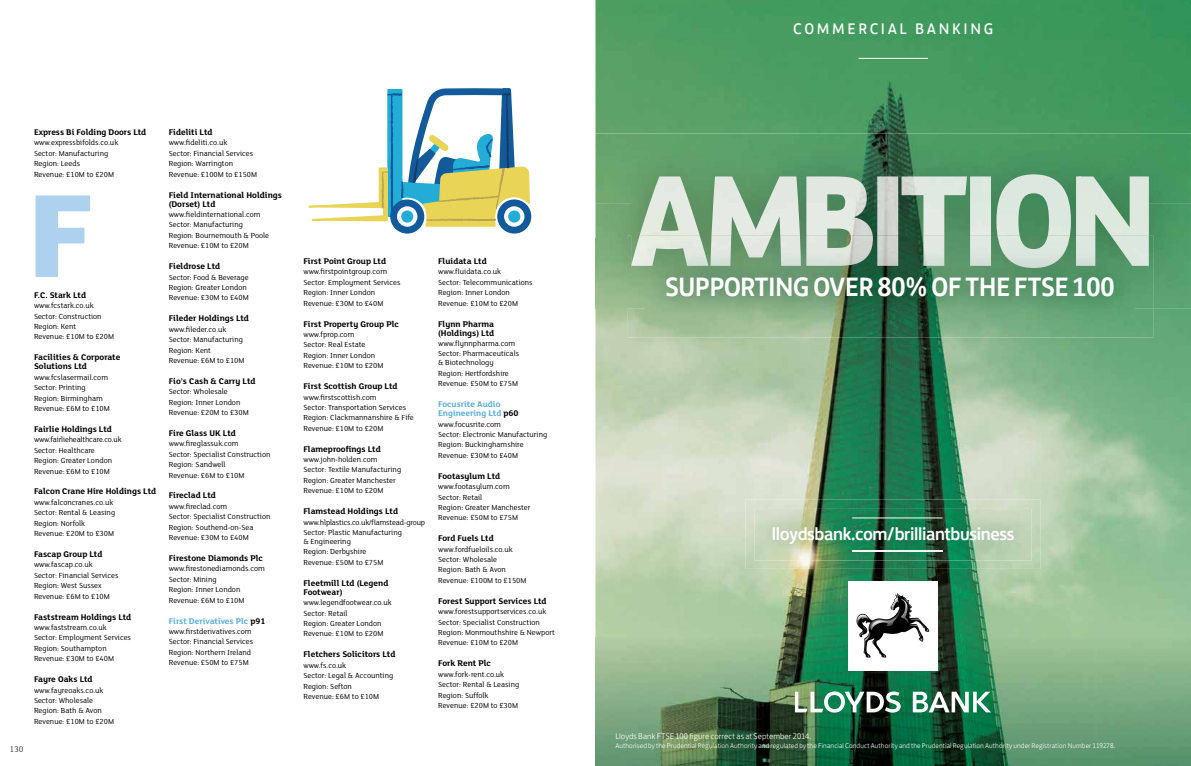
<style>
.page{position:relative;width:1191px;height:766px;background:#fff}
.page>*{position:absolute;margin:0;border:0;box-sizing:border-box;transform-origin:0 0}
.t1{font:800 128.5px "FS Lola";color:#add1ef}
.t2{font:500 27.2px "Lloyds Bank Jack";letter-spacing:-.03em;color:#fff}
.t3{font:500 18.5px "Lloyds Bank Jack";letter-spacing:-.02em;color:#fff}
.t4{font:15.7px "Lloyds Bank Jack";letter-spacing:.17em;color:#fff}
.t5{font:700 9px/9px "FS Lola";color:#000}
.t6{font:700 9px/9px "FS Lola";color:#5aafe1}
.t7{font:300 9px "FS Lola";color:#000}
.t8{font:300 8.4px "Lloyds Bank Jack";letter-spacing:.01em;color:#fff}
.t9{font:8px/10.4px "FS Lola";color:#000}
.t10{font:300 7px "Lloyds Bank Jack";letter-spacing:.015em;color:#fff}
.s1{color:#000}
</style>
<div class="page">
<img style="left:595px;top:0;width:596px;height:765px">
<div style="left:848px;top:581px;width:89px;height:89px;background:#fff"></div>
<svg style="left:795px;top:691px;width:105px;height:21px"></svg>
<svg style="left:912px;top:691px;width:79px;height:21px"></svg>
<img style="left:856px;top:593px;width:43px;height:44px">
<svg style="left:858px;top:597px;width:51px;height:33px"></svg>
<img style="left:745px;top:499px;width:295px;height:69px">
<img style="left:754px;top:508px;width:277px;height:52px">
<img style="left:852px;top:550px;width:90px;height:1px">
<hr style="left:852px;top:517px;width:90px;height:1px;background:#fff">
<hr style="left:858px;top:58px;width:70px;height:1px;background:#fff">
<img style="left:595px;top:133px;width:596px;height:70px">
<img style="left:595px;top:203px;width:36px;height:35px">
<img style="left:1148px;top:203px;width:43px;height:106px">
<img style="left:595px;top:238px;width:33px;height:71px">
<img style="left:631px;top:174px;width:517px;height:82px">
<img style="left:628px;top:309px;width:525px;height:28px">
<img style="left:628px;top:236px;width:17px;height:73px">
<img style="left:1135px;top:236px;width:18px;height:73px">
<img style="left:645px;top:268px;width:490px;height:50px">
<img style="left:645px;top:256px;width:490px;height:12px">
<div style="left:391px;top:200px;width:32px;height:33px;background:#125a99;border-radius:50%"></div>
<div style="left:390px;top:199px;width:34px;height:34px;border:2px solid #125a99;border-radius:50%"></div>
<div style="left:498px;top:200px;width:32px;height:33px;background:#125a99;border-radius:50%"></div>
<div style="left:497px;top:199px;width:34px;height:34px;border:2px solid #125a99;border-radius:50%"></div>
<svg style="left:308px;top:88px;width:223px;height:139px"></svg>
<p class="t7" style="left:9px;top:742px;width:16px">130</p>
<p class="t5" style="left:34px;top:127px;width:114px">Express Bi Folding Doors Ltd</p>
<p class="t9" style="left:34px;top:137px;width:86px">www.expressbifolds.co.uk<br>Sector: Manufacturing<br>Region: Leeds<br>Revenue: £10M to £20M</p>
<h1 class="t1" style="left:27px;top:146px;width:69px">F</h1>
<p class="t5" style="left:34px;top:290px;width:54px">F.C. Stark Ltd</p>
<p class="t9" style="left:34px;top:300px;width:81px">www.fcstark.co.uk<br>Sector: Construction<br>Region: Kent<br>Revenue: £10M to £20M</p>
<p class="t5" style="left:34px;top:352px;width:88px">Facilities &amp; Corporate<br>Solutions Ltd</p>
<p class="t9" style="left:34px;top:371px;width:77px">www.fcslasermail.com<br>Sector: Printing<br>Region: Birmingham<br>Revenue: £6M to £10M</p>
<p class="t5" style="left:34px;top:424px;width:79px">Fairlie Holdings Ltd</p>
<p class="t9" style="left:34px;top:434px;width:89px">www.fairliehealthcare.co.uk<br>Sector: Healthcare<br>Region: Greater London<br>Revenue: £6M to £10M</p>
<p class="t5" style="left:34px;top:486px;width:124px">Falcon Crane Hire Holdings Ltd</p>
<p class="t9" style="left:34px;top:496px;width:83px">www.falconcranes.co.uk<br>Sector: Rental &amp; Leasing<br>Region: Norfolk<br>Revenue: £20M to £30M</p>
<p class="t5" style="left:34px;top:549px;width:70px">Fascap Group Ltd</p>
<p class="t9" style="left:34px;top:559px;width:86px">www.fascap.co.uk<br>Sector: Financial Services<br>Region: West Sussex<br>Revenue: £6M to £10M</p>
<p class="t5" style="left:34px;top:611px;width:99px">Faststream Holdings Ltd</p>
<p class="t9" style="left:34px;top:621px;width:98px">www.faststream.co.uk<br>Sector: Employment Services<br>Region: Southampton<br>Revenue: £30M to £40M</p>
<p class="t5" style="left:34px;top:674px;width:60px">Fayre Oaks Ltd</p>
<p class="t9" style="left:34px;top:684px;width:81px">www.fayreoaks.co.uk<br>Sector: Wholesale<br>Region: Bath &amp; Avon<br>Revenue: £10M to £20M</p>
<p class="t5" style="left:169px;top:127px;width:45px">Fideliti Ltd</p>
<p class="t9" style="left:169px;top:137px;width:90px">www.fideliti.co.uk<br>Sector: Financial Services<br>Region: Warrington<br>Revenue: £100M to £150M</p>
<p class="t5" style="left:169px;top:189px;width:115px">Field International Holdings (Dorset) Ltd</p>
<p class="t9" style="left:169px;top:209px;width:102px">www.fieldinternational.com<br>Sector: Manufacturing<br>Region: Bournemouth &amp; Poole<br>Revenue: £10M to £20M</p>
<p class="t5" style="left:169px;top:261px;width:53px">Fieldrose Ltd</p>
<p class="t9" style="left:169px;top:271px;width:82px">Sector: Food &amp; Beverage<br>Region: Greater London<br>Revenue: £30M to £40M</p>
<p class="t5" style="left:169px;top:313px;width:82px">Fileder Holdings Ltd</p>
<p class="t9" style="left:169px;top:323px;width:77px">www.fileder.co.uk<br>Sector: Manufacturing<br>Region: Kent<br>Revenue: £6M to £10M</p>
<p class="t5" style="left:169px;top:376px;width:88px">Fio’s Cash &amp; Carry Ltd</p>
<p class="t9" style="left:169px;top:386px;width:81px">Sector: Wholesale<br>Region: Inner London<br>Revenue: £20M to £30M</p>
<p class="t5" style="left:169px;top:428px;width:69px">Fire Glass UK Ltd</p>
<p class="t9" style="left:169px;top:438px;width:103px">www.fireglassuk.com<br>Sector: Specialist Construction<br>Region: Sandwell<br>Revenue: £6M to £10M</p>
<p class="t5" style="left:169px;top:490px;width:49px">Fireclad Ltd</p>
<p class="t9" style="left:169px;top:500px;width:103px">www.fireclad.com<br>Sector: Specialist Construction<br>Region: Southend-on-Sea<br>Revenue: £30M to £40M</p>
<p class="t5" style="left:169px;top:553px;width:96px">Firestone Diamonds Plc</p>
<p class="t9" style="left:169px;top:563px;width:98px">www.firestonediamonds.com<br>Sector: Mining<br>Region: Inner London<br>Revenue: £6M to £10M</p>
<p class="t6" style="left:169px;top:615px;width:98px">First Derivatives Plc <span class="s1">p91</span></p>
<p class="t9" style="left:169px;top:625px;width:86px">www.firstderivatives.com<br>Sector: Financial Services<br>Region: Northern Ireland<br>Revenue: £50M to £75M</p>
<p class="t5" style="left:303px;top:256px;width:84px">First Point Group Ltd</p>
<p class="t9" style="left:303px;top:266px;width:98px">www.firstpointgroup.com<br>Sector: Employment Services<br>Region: Inner London<br>Revenue: £30M to £40M</p>
<p class="t5" style="left:303px;top:318px;width:97px">First Property Group Plc</p>
<p class="t9" style="left:303px;top:329px;width:81px">www.fprop.com<br>Sector: Real Estate<br>Region: Inner London<br>Revenue: £10M to £20M</p>
<p class="t5" style="left:303px;top:381px;width:96px">First Scottish Group Ltd</p>
<p class="t9" style="left:303px;top:391px;width:112px">www.firstscottish.com<br>Sector: Transportation Services<br>Region: Clackmannanshire &amp; Fife<br>Revenue: £10M to £20M</p>
<p class="t5" style="left:303px;top:443px;width:79px">Flameproofings Ltd</p>
<p class="t9" style="left:303px;top:454px;width:99px">www.john-holden.com<br>Sector: Textile Manufacturing<br>Region: Greater Manchester<br>Revenue: £10M to £20M</p>
<p class="t5" style="left:303px;top:506px;width:96px">Flamstead Holdings Ltd</p>
<p class="t9" style="left:303px;top:516px;width:123px">www.hlplastics.co.uk/flamstead-group<br>Sector: Plastic Manufacturing</p>
<p class="t9" style="left:303px;top:535px;width:81px">&amp; Engineering<br>Region: Derbyshire<br>Revenue: £50M to £75M</p>
<p class="t5" style="left:303px;top:577px;width:86px">Fleetmill Ltd (Legend<br>Footwear)</p>
<p class="t9" style="left:303px;top:597px;width:90px">www.legendfootwear.co.uk<br>Sector: Retail<br>Region: Greater London<br>Revenue: £10M to £20M</p>
<p class="t5" style="left:303px;top:649px;width:94px">Fletchers Solicitors Ltd</p>
<p class="t9" style="left:303px;top:659px;width:91px">www.fs.co.uk<br>Sector: Legal &amp; Accounting<br>Region: Sefton<br>Revenue: £6M to £10M</p>
<p class="t5" style="left:438px;top:256px;width:50px">Fluidata Ltd</p>
<p class="t9" style="left:438px;top:266px;width:96px">www.fluidata.co.uk<br>Sector: Telecommunications<br>Region: Inner London<br>Revenue: £10M to £20M</p>
<p class="t5" style="left:438px;top:318px;width:58px">Flynn Pharma (Holdings) Ltd</p>
<p class="t9" style="left:438px;top:338px;width:83px">www.flynnpharma.com<br>Sector: Pharmaceuticals</p>
<p class="t9" style="left:438px;top:357px;width:81px">&amp; Biotechnology<br>Region: Hertfordshire<br>Revenue: £50M to £75M</p>
<p class="t6" style="left:438px;top:399px;width:82px">Focusrite Audio<br>Engineering Ltd <span class="s1">p60</span></p>
<p class="t9" style="left:438px;top:418px;width:111px">www.focusrite.com<br>Sector: Electronic Manufacturing<br>Region: Buckinghamshire<br>Revenue: £30M to £40M</p>
<p class="t5" style="left:438px;top:470px;width:64px">Footasylum Ltd</p>
<p class="t9" style="left:438px;top:481px;width:94px">www.footasylum.com<br>Sector: Retail<br>Region: Greater Manchester<br>Revenue: £50M to £75M</p>
<p class="t5" style="left:438px;top:533px;width:57px">Ford Fuels Ltd</p>
<p class="t9" style="left:438px;top:543px;width:90px">www.fordfueloils.co.uk<br>Sector: Wholesale<br>Region: Bath &amp; Avon<br>Revenue: £100M to £150M</p>
<p class="t5" style="left:438px;top:595px;width:110px">Forest Support Services Ltd</p>
<p class="t9" style="left:438px;top:606px;width:118px">www.forestsupportservices.co.uk<br>Sector: Specialist Construction<br>Region: Monmouthshire &amp; Newport<br>Revenue: £10M to £20M</p>
<p class="t5" style="left:438px;top:658px;width:54px">Fork Rent Plc</p>
<p class="t9" style="left:438px;top:668px;width:83px">www.fork-rent.co.uk<br>Sector: Rental &amp; Leasing<br>Region: Suffolk<br>Revenue: £20M to £30M</p>
<h3 class="t4" style="left:793px;top:16px;width:202px">COMMERCIAL BANKING</h3>
<h2 class="t2" style="left:665px;top:265px;width:451px">SUPPORTING OVER 80% OF THE FTSE 100</h2>
<h3 class="t3" style="left:772px;top:518px;width:244px">lloydsbank.com/brilliantbusiness</h3>
<p class="t8" style="left:615px;top:729px;width:197px">Lloyds Bank FTSE 100 figure correct as at September 2014.</p>
<p class="t10" style="left:615px;top:739px;width:501px">Authorised by the Prudential Regulation Authority and regulated by the Financial Conduct Authority and the Prudential Regulation Authority under Registration Number 119278.</p>
</div>
